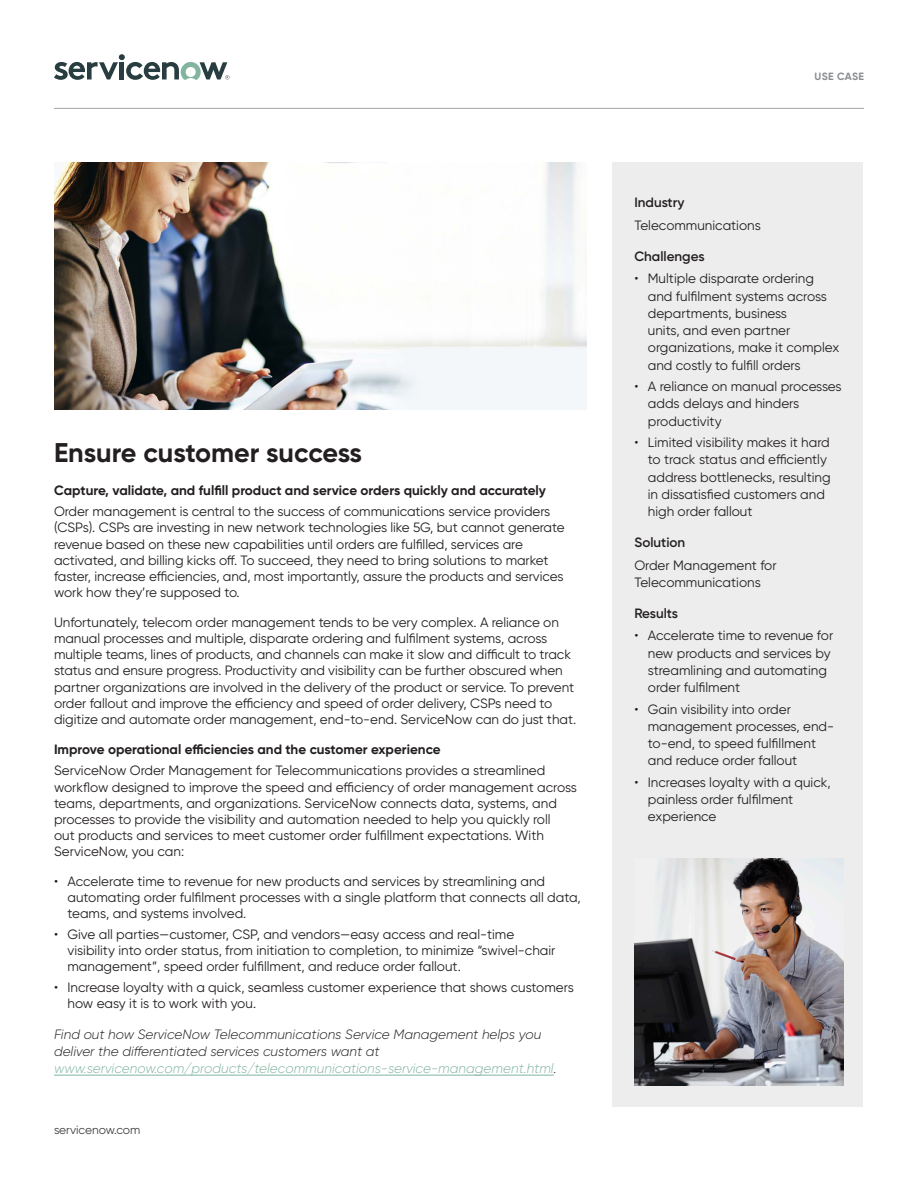
<style>
.page{position:relative;width:918px;height:1188px;background:#fff}
.page>*{position:absolute;margin:0;border:0;box-sizing:border-box;transform-origin:0 0}
.t1{font:700 27px "Gilroy";letter-spacing:-.005em;color:#231f20}
.Sidebar_Content{font:13.5px/16.2px "Gilroy";letter-spacing:-.005em;color:#231f20}
.t2{font:italic 300 13.5px/16.8px "Gilroy";color:#231f20}
.t3{font:700 13.5px "Gilroy";color:#231f20}
.Sidebar_Content-2{font:600 13.5px "Gilroy";color:#231f20}
.t4{font:12px "Gilroy";color:#3e3e3f}
.t5{font:700 10.5px "Gilroy";letter-spacing:.025em;color:#8b8f92}
.s1{color:#82b5a0}
</style>
<div class="page">
<hr style="left:54px;top:108px;width:810px;height:1px;background:#a1a4a6">
<div style="left:613px;top:163px;width:250px;height:944px;background:#ededee"></div>
<img style="left:54px;top:163px;width:532px;height:246px">
<svg style="left:54px;top:54px;width:175px;height:26px"></svg>
<hr style="left:54px;top:1075px;width:500px;height:1px;background:#82b5a0">
<img style="left:634px;top:859px;width:210px;height:226px">
<p class="t1" style="left:54px;top:436px;width:309px">Ensure customer success</p>
<p class="t3" style="left:54px;top:481px;width:494px">Capture, validate, and fulfill product and service orders quickly and accurately</p>
<p class="Sidebar_Content" style="left:54px;top:503px;width:512px">Order management is central to the success of communications service providers (CSPs). CSPs are investing in new network technologies like 5G, but cannot generate revenue based on these new capabilities until orders are fulfilled, services are activated, and billing kicks off. To succeed, they need to bring solutions to market faster, increase efficiencies, and, most importantly, assure the products and services work how they’re supposed to.</p>
<p class="Sidebar_Content" style="left:54px;top:614px;width:524px">Unfortunately, telecom order management tends to be very complex. A reliance on manual processes and multiple, disparate ordering and fulfilment systems, across multiple teams, lines of products, and channels can make it slow and difficult to track status and ensure progress. Productivity and visibility can be further obscured when partner organizations are involved in the delivery of the product or service. To prevent order fallout and improve the efficiency and speed of order delivery, CSPs need to digitize and automate order management, end-to-end. ServiceNow can do just that.</p>
<p class="t3" style="left:54px;top:741px;width:388px">Improve operational efficiencies and the customer experience</p>
<p class="Sidebar_Content" style="left:54px;top:762px;width:524px">ServiceNow Order Management for Telecommunications provides a streamlined workflow designed to improve the speed and efficiency of order management across teams, departments, and organizations. ServiceNow connects data, systems, and processes to provide the visibility and automation needed to help you quickly roll<br>out products and services to meet customer order fulfillment expectations. With ServiceNow, you can:</p>
<p class="Sidebar_Content" style="left:68px;top:873px;width:515px;text-indent:-14px">• Accelerate time to revenue for new products and services by streamlining and automating order fulfilment processes with a single platform that connects all data, teams, and systems involved.</p>
<p class="Sidebar_Content" style="left:68px;top:926px;width:490px;text-indent:-14px">• Give all parties—customer, CSP, and vendors—easy access and real-time visibility into order status, from initiation to completion, to minimize “swivel-chair management”, speed order fulfillment, and reduce order fallout.</p>
<p class="Sidebar_Content" style="left:68px;top:979px;width:508px;text-indent:-14px">• Increase loyalty with a quick, seamless customer experience that shows customers how easy it is to work with you.</p>
<p class="t2" style="left:54px;top:1026px;width:504px">Find out how ServiceNow Telecommunications Service Management helps you deliver the differentiated services customers want at <span class="s1">www.servicenow.com/products/telecommunications-service-management.html</span>.</p>
<p class="t4" style="left:54px;top:1122px;width:88px">servicenow.com</p>
<p class="t5" style="left:815px;top:70px;width:51px">USE CASE</p>
<p class="Sidebar_Content-2" style="left:634px;top:194px;width:52px">Industry</p>
<p class="Sidebar_Content" style="left:634px;top:217px;width:128px">Telecommunications</p>
<p class="Sidebar_Content-2" style="left:634px;top:248px;width:72px">Challenges</p>
<p class="Sidebar_Content" style="left:648px;top:270px;width:193px;line-height:17.2px;text-indent:-14px">• Multiple disparate ordering and fulfilment systems across departments, business<br>units, and even partner organizations, make it complex and costly to fulfill orders</p>
<p class="Sidebar_Content" style="left:648px;top:378px;width:195px;line-height:17.2px;text-indent:-14px">• A reliance on manual processes adds delays and hinders productivity</p>
<p class="Sidebar_Content" style="left:648px;top:434px;width:184px;line-height:17.2px;text-indent:-14px">• Limited visibility makes it hard to track status and efficiently address bottlenecks, resulting in dissatisfied customers and high order fallout</p>
<p class="Sidebar_Content-2" style="left:634px;top:534px;width:52px">Solution</p>
<p class="Sidebar_Content" style="left:634px;top:556px;width:144px;line-height:17.2px">Order Management for<br>Telecommunications</p>
<p class="Sidebar_Content-2" style="left:634px;top:605px;width:45px">Results</p>
<p class="Sidebar_Content" style="left:648px;top:627px;width:187px;line-height:17.2px;text-indent:-14px">• Accelerate time to revenue for new products and services by streamlining and automating order fulfilment</p>
<p class="Sidebar_Content" style="left:648px;top:700px;width:188px;line-height:17.2px;text-indent:-14px">• Gain visibility into order management processes, end&shy;to-end, to speed fulfillment and reduce order fallout</p>
<p class="Sidebar_Content" style="left:648px;top:773px;width:184px;line-height:17.2px;text-indent:-14px">• Increases loyalty with a quick, painless order fulfilment experience</p>
</div>
